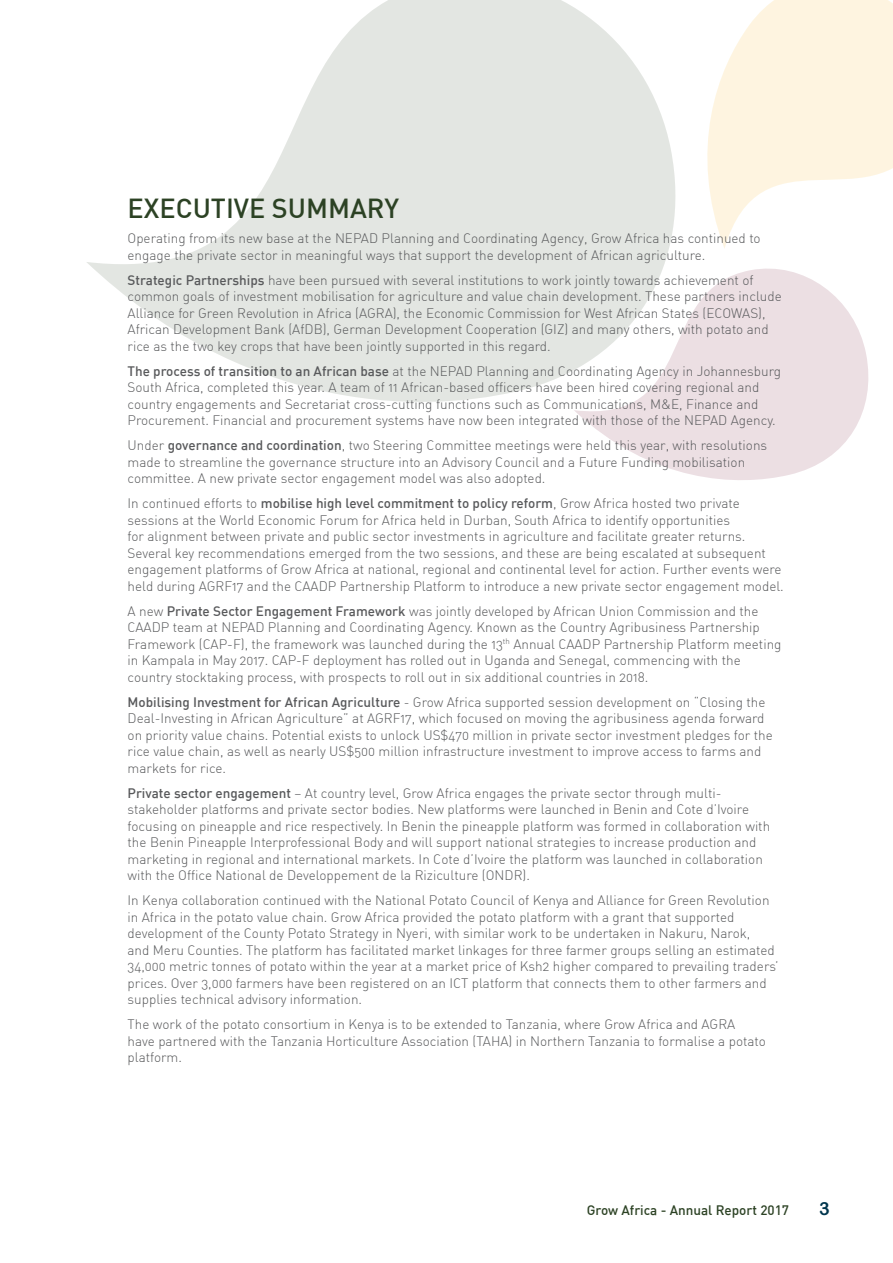
<style>
.page{position:relative;width:893px;height:1263px;background:#fff}
.page>*{position:absolute;margin:0;border:0;box-sizing:border-box;transform-origin:0 0}
.t1{font:500 27px "DIN";color:#2c4224}
.t2{font:700 18px "Arial Rounded";color:#00364e}
.t3{font:13.5px/16.5px "DIN Light Alternate";color:#58595b}
.t4{font:500 13.5px "DIN";color:#2c4224}
.s1{font-family:"DIN";font-weight:500}
</style>
<div class="page">
<svg style="left:87px;top:0;width:589px;height:402px;fill:#e3e6e2"></svg>
<svg style="left:574px;top:260px;width:295px;height:220px;fill:#ecdfe3"></svg>
<svg style="left:707px;top:0;width:186px;height:248px;fill:#fef4e0"></svg>
<h1 class="t1" style="left:128px;top:191px;width:273px">EXECUTIVE SUMMARY</h1>
<p class="t3" style="left:128px;top:230px;width:635px">Operating from its new base at the NEPAD Planning and Coordinating Agency, Grow Africa has continued to engage the private sector in meaningful ways that support the development of African agriculture.</p>
<p class="t3" style="left:128px;top:272px;width:656px"><span class="s1">Strategic Partnerships</span> have been pursued with several institutions to work jointly towards achievement of common goals of investment mobilisation for agriculture and value chain development. These partners include Alliance for Green Revolution in Africa (AGRA), the Economic Commission for West African States (ECOWAS), African Development Bank (AfDB), German Development Cooperation (GIZ) and many others, with potato and rice as the two key crops that have been jointly supported in this regard.</p>
<p class="t3" style="left:128px;top:363px;width:655px"><span class="s1">The process of transition to an African base</span> at the NEPAD Planning and Coordinating Agency in Johannesburg South Africa, completed this year. A team of 11 African-based officers have been hired covering regional and country engagements and Secretariat cross-cutting functions such as Communications, M&amp;E, Finance and Procurement. Financial and procurement systems have now been integrated with those of the NEPAD Agency.</p>
<p class="t3" style="left:128px;top:437px;width:641px">Under <span class="s1">governance and coordination</span>, two Steering Committee meetings were held this year, with resolutions made to streamline the governance structure into an Advisory Council and a Future Funding mobilisation committee. A new private sector engagement model was also adopted.</p>
<p class="t3" style="left:128px;top:495px;width:658px">In continued efforts to <span class="s1">mobilise high level commitment to policy reform</span>, Grow Africa hosted two private sessions at the World Economic Forum for Africa held in Durban, South Africa to identify opportunities<br>for alignment between private and public sector investments in agriculture and facilitate greater returns.<br>Several key recommendations emerged from the two sessions, and these are being escalated at subsequent engagement platforms of Grow Africa at national, regional and continental level for action. Further events were held during AGRF17 and the CAADP Partnership Platform to introduce a new private sector engagement model.</p>
<p class="t3" style="left:128px;top:603px;width:655px">A new <span class="s1">Private Sector Engagement Framework</span> was jointly developed by African Union Commission and the CAADP team at NEPAD Planning and Coordinating Agency. Known as the Country Agribusiness Partnership Framework (CAP-F), the framework was launched during the 13<sup>th</sup> Annual CAADP Partnership Platform meeting in Kampala in May 2017. CAP-F deployment has rolled out in Uganda and Senegal, commencing with the country stocktaking process, with prospects to roll out in six additional countries in 2018.</p>
<p class="t3" style="left:128px;top:694px;width:647px"><span class="s1">Mobilising Investment for African Agriculture</span> - Grow Africa supported session development on “Closing the Deal-Investing in African Agriculture” at AGRF17, which focused on moving the agribusiness agenda forward on priority value chains. Potential exists to unlock US$470 million in private sector investment pledges for the rice value chain, as well as nearly US$500 million infrastructure investment to improve access to farms and markets for rice.</p>
<p class="t3" style="left:128px;top:785px;width:644px"><span class="s1">Private sector engagement</span> – At country level, Grow Africa engages the private sector through multi&shy;stakeholder platforms and private sector bodies. New platforms were launched in Benin and Cote d’Ivoire focusing on pineapple and rice respectively. In Benin the pineapple platform was formed in collaboration with the Benin Pineapple Interprofessional Body and will support national strategies to increase production and marketing in regional and international markets. In Cote d’Ivoire the platform was launched in collaboration with the Office National de Developpement de la Riziculture (ONDR).</p>
<p class="t3" style="left:128px;top:892px;width:653px">In Kenya collaboration continued with the National Potato Council of Kenya and Alliance for Green Revolution in Africa in the potato value chain. Grow Africa provided the potato platform with a grant that supported development of the County Potato Strategy in Nyeri, with similar work to be undertaken in Nakuru, Narok,<br>and Meru Counties. The platform has facilitated market linkages for three farmer groups selling an estimated 34,000 metric tonnes of potato within the year at a market price of Ksh2 higher compared to prevailing traders’ prices. Over 3,000 farmers have been registered on an ICT platform that connects them to other farmers and supplies technical advisory information.</p>
<p class="t3" style="left:128px;top:1016px;width:640px">The work of the potato consortium in Kenya is to be extended to Tanzania, where Grow Africa and AGRA have partnered with the Tanzania Horticulture Association (TAHA) in Northern Tanzania to formalise a potato platform.</p>
<p class="t4" style="left:587px;top:1201px;width:204px">Grow Africa - Annual Report 2017</p>
<h2 class="t2" style="left:819px;top:1198px;width:12px">3</h2>
</div>
